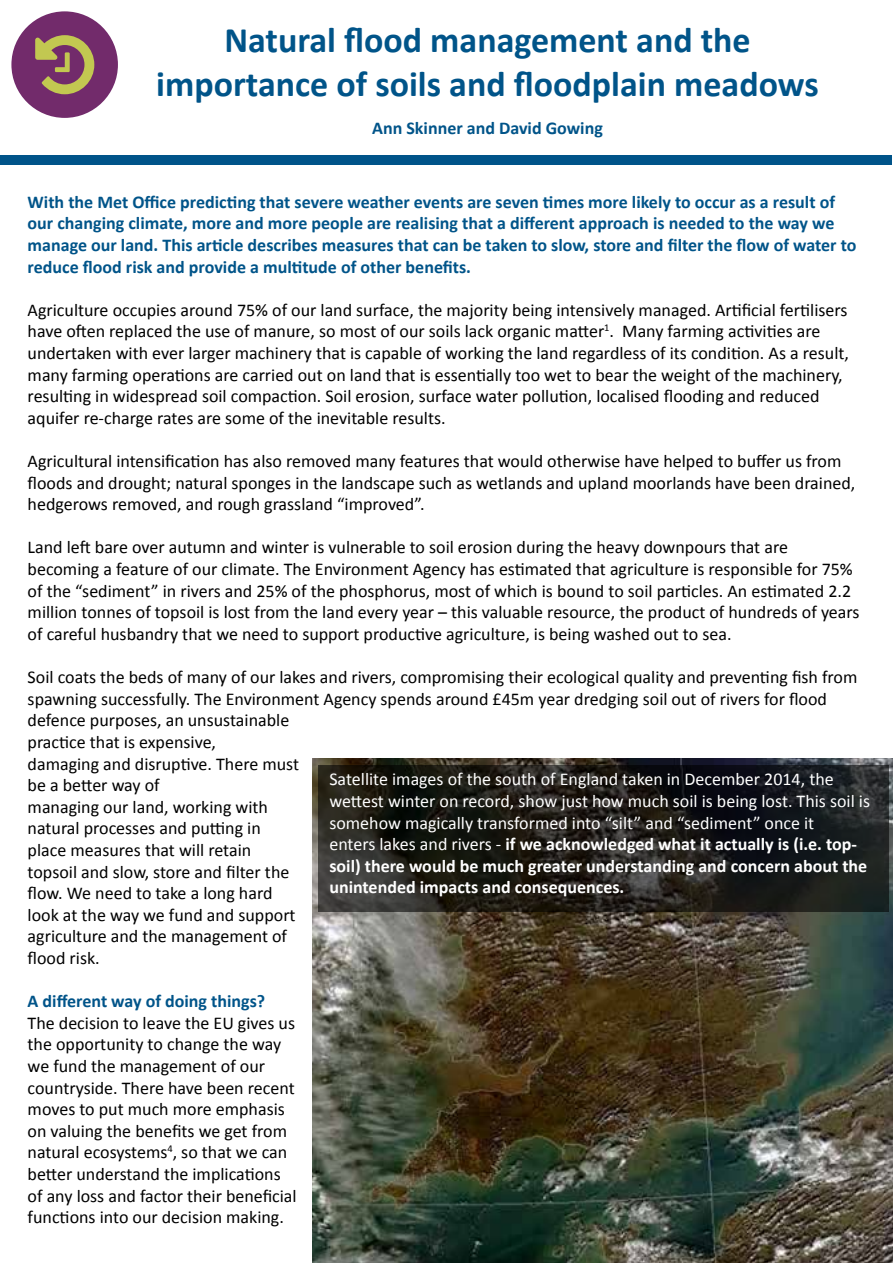
<style>
.page{position:relative;width:893px;height:1263px;background:#fff}
.page>*{position:absolute;margin:0;border:0;box-sizing:border-box;transform-origin:0 0}
.t1{font:700 36px/43.2px "Calibri";color:#005489;text-align:center}
.t2{font:18px/21.6px "Calibri";color:#000}
.t3{font:700 18px/21.6px "Calibri";color:#005489}
.t4{font:18px/21.6px "Calibri";color:#fff}
.s1{font-weight:700}
</style>
<div class="page">
<div style="left:1px;top:155px;width:891px;height:9px;background:#005489"></div>
<div style="left:11px;top:11px;width:107px;height:107px;background:#722b6b;border-radius:50%"></div>
<svg style="left:35px;top:35px;width:59px;height:59px"></svg>
<img style="left:312px;top:758px;width:581px;height:505px">
<svg style="left:318px;top:765px;width:571px;height:147px;background:#1f1e1b"></svg>
<h1 class="t1" style="left:156px;top:19px;width:664px">Natural flood management and the importance of soils and floodplain meadows</h1>
<p class="t3" style="left:372px;top:117px;width:232px">Ann Skinner and David Gowing</p>
<p class="t3" style="left:28px;top:191px;width:830px">With the Met Office predicting that severe weather events are seven times more likely to occur as a result of our changing climate, more and more people are realising that a different approach is needed to the way we manage our land. This article describes measures that can be taken to slow, store and filter the flow of water to reduce flood risk and provide a multitude of other benefits.</p>
<p class="t2" style="left:28px;top:299px;width:823px">Agriculture occupies around 75% of our land surface, the majority being intensively managed. Artificial fertilisers have often replaced the use of manure, so most of our soils lack organic matter<sup>1</sup>. Many farming activities are undertaken with ever larger machinery that is capable of working the land regardless of its condition. As a result, many farming operations are carried out on land that is essentially too wet to bear the weight of the machinery, resulting in widespread soil compaction. Soil erosion, surface water pollution, localised flooding and reduced aquifer re-charge rates are some of the inevitable results.</p>
<p class="t2" style="left:28px;top:450px;width:829px">Agricultural intensification has also removed many features that would otherwise have helped to buffer us from floods and drought; natural sponges in the landscape such as wetlands and upland moorlands have been drained, hedgerows removed, and rough grassland “improved”.</p>
<p class="t2" style="left:28px;top:537px;width:833px">Land left bare over autumn and winter is vulnerable to soil erosion during the heavy downpours that are becoming a feature of our climate. The Environment Agency has estimated that agriculture is responsible for 75% of the “sediment” in rivers and 25% of the phosphorus, most of which is bound to soil particles. An estimated 2.2 million tonnes of topsoil is lost from the land every year – this valuable resource, the product of hundreds of years of careful husbandry that we need to support productive agriculture, is being washed out to sea.</p>
<p class="t2" style="left:28px;top:666px;width:831px">Soil coats the beds of many of our lakes and rivers, compromising their ecological quality and preventing fish from spawning successfully. The Environment Agency spends around £45m year dredging soil out of rivers for flood defence purposes, an unsustainable<br>practice that is expensive,<br>damaging and disruptive. There must<br>be a better way of<br>managing our land, working with<br>natural processes and putting in<br>place measures that will retain<br>topsoil and slow, store and filter the<br>flow. We need to take a long hard<br>look at the way we fund and support<br>agriculture and the management of<br>flood risk.</p>
<p class="t3" style="left:28px;top:990px;width:239px">A different way of doing things?</p>
<p class="t2" style="left:28px;top:1012px;width:271px">The decision to leave the EU gives us the opportunity to change the way we fund the management of our countryside. There have been recent moves to put much more emphasis on valuing the benefits we get from natural ecosystems<sup>4</sup>, so that we can better understand the implications of any loss and factor their beneficial functions into our decision making.</p>
<p class="t4" style="left:329px;top:769px;width:542px">Satellite images of the south of England taken in December 2014, the wettest winter on record, show just how much soil is being lost. This soil is somehow magically transformed into “silt” and “sediment” once it<br>enters lakes and rivers - <span class="s1">if we acknowledged what it actually is (i.e. top&shy;soil) there would be much greater understanding and concern about the unintended impacts and consequences.</span></p>
</div>
